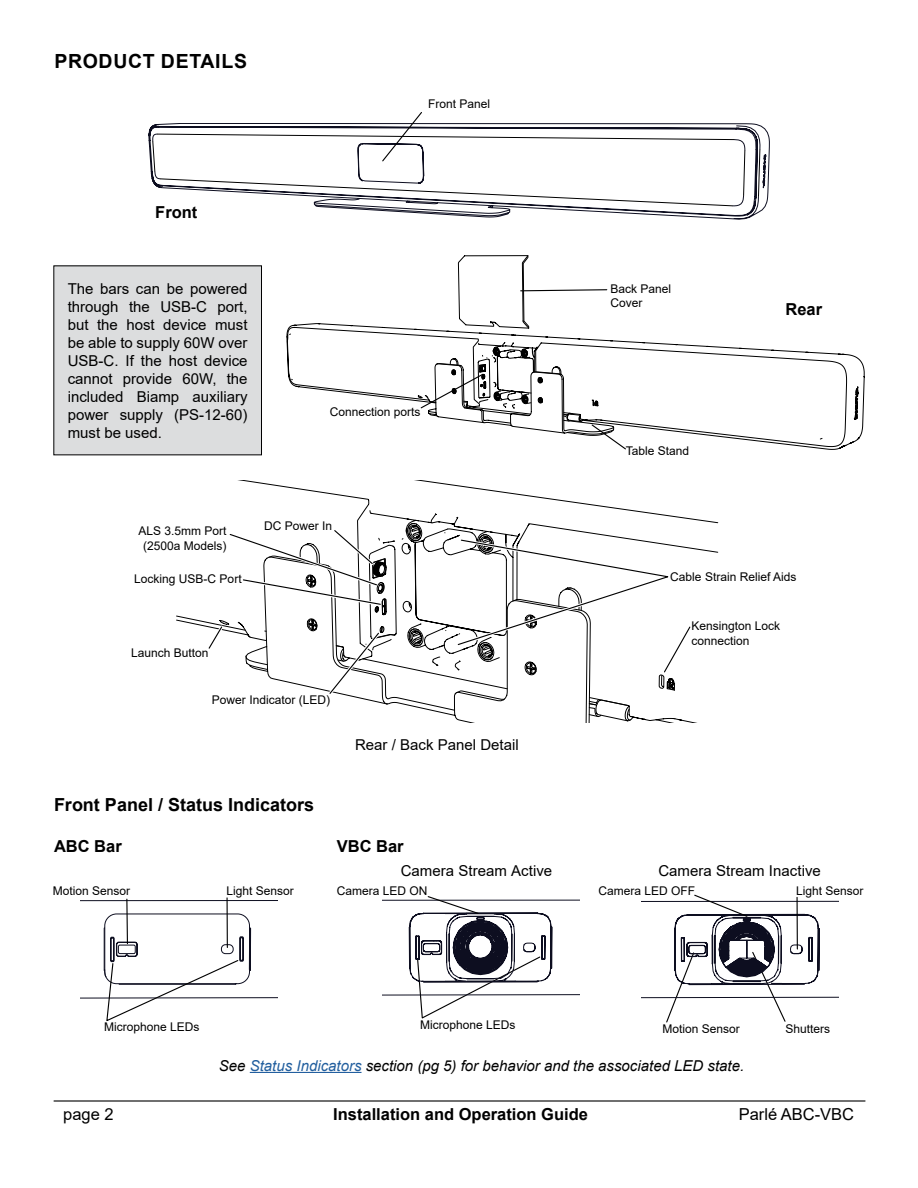
<style>
.page{position:relative;width:918px;height:1188px;background:#fff}
.page>*{position:absolute;margin:0;border:0;box-sizing:border-box;transform-origin:0 0}
.Heading__1__13pt_Bol{font:700 19.5px "Arial";letter-spacing:.035em;color:#000}
.Heading__2__12pt_Bol{font:700 18px "Arial";color:#000}
.Heading__3__11_pt{font:700 16.5px "Arial";color:#000}
.t1{font:16.5px "Arial";color:#000}
.Body_Text_10pt_reg{font:15px/18px "Arial";color:#000;text-align:justify}
.Body_Text_10_pt_Ital{font:italic 15px "Arial";color:#000}
.Callout_10pt_C{font:15px "Arial";letter-spacing:.005em;color:#000}
.Callout_8pt_R{font:12px/14.4px "Arial";color:#000;text-align:center}
.Callout_8pt_L{font:12px/14.4px "Arial";color:#000}
.s1{color:#215e9e}
</style>
<div class="page">
<hr style="left:54px;top:1100px;width:811px;height:2px;background:#000">
<svg style="left:287px;top:323px;width:577px;height:127px"></svg>
<svg style="left:458px;top:255px;width:150px;height:73px"></svg>
<svg style="left:418px;top:347px;width:209px;height:103px"></svg>
<svg style="left:80px;top:897px;width:197px;height:124px"></svg>
<svg style="left:382px;top:896px;width:197px;height:123px"></svg>
<svg style="left:642px;top:894px;width:197px;height:129px"></svg>
<svg style="left:149px;top:123px;width:621px;height:96px"></svg>
<svg style="left:152px;top:134px;width:608px;height:72px"></svg>
<svg style="left:381px;top:112px;width:42px;height:50px"></svg>
<hr style="left:250px;top:1072px;width:112px;height:1px;background:#215e9e">
<hr style="left:797px;top:897px;width:1px;height:52px;background:#000">
<hr style="left:227px;top:898px;width:1px;height:49px;background:#000">
<svg style="left:176px;top:480px;width:542px;height:147px"></svg>
<svg style="left:205px;top:517px;width:496px;height:205px"></svg>
<div style="left:54px;top:266px;width:208px;height:189px;background:#dcddde"></div>
<p class="Heading__1__13pt_Bol" style="left:54px;top:48px;width:194px">PRODUCT DETAILS</p>
<p class="Callout_8pt_L" style="left:428px;top:97px;width:64px">Front Panel</p>
<p class="Heading__3__11_pt" style="left:155px;top:201px;width:44px">Front</p>
<p class="Body_Text_10pt_reg" style="left:68px;top:279px;width:181px">The bars can be powered through the USB-C port, but the host device must be able to supply 60W over USB-C. If the host device cannot provide 60W, the included Biamp auxiliary power supply (PS-12-60) must be used.</p>
<p class="Callout_8pt_R" style="left:330px;top:404px;width:92px">Connection ports</p>
<p class="Callout_8pt_R" style="left:138px;top:524px;width:90px">ALS 3.5mm Port (2500a Models)</p>
<p class="Callout_8pt_R" style="left:134px;top:572px;width:109px">Locking USB-C Port</p>
<p class="Callout_8pt_R" style="left:264px;top:519px;width:70px">DC Power In</p>
<p class="Callout_8pt_R" style="left:131px;top:646px;width:79px">Launch Button</p>
<p class="Callout_8pt_R" style="left:212px;top:693px;width:120px">Power Indicator (LED)</p>
<p class="Heading__2__12pt_Bol" style="left:54px;top:792px;width:262px">Front Panel / Status Indicators</p>
<p class="Callout_10pt_C" style="left:355px;top:734px;width:165px">Rear / Back Panel Detail</p>
<p class="Heading__3__11_pt" style="left:54px;top:834px;width:69px">ABC Bar</p>
<p class="Heading__3__11_pt" style="left:337px;top:834px;width:68px">VBC Bar</p>
<p class="Callout_8pt_L" style="left:611px;top:281px;width:62px">Back Panel<br>Cover</p>
<p class="Callout_8pt_L" style="left:626px;top:444px;width:65px">Table Stand</p>
<p class="Heading__3__11_pt" style="left:786px;top:298px;width:38px">Rear</p>
<p class="Callout_8pt_L" style="left:670px;top:569px;width:128px">Cable Strain Relief Aids</p>
<p class="Callout_8pt_L" style="left:691px;top:619px;width:90px">Kensington Lock connection</p>
<p class="Callout_8pt_R" style="left:53px;top:884px;width:79px">Motion Sensor</p>
<p class="Callout_10pt_C" style="left:401px;top:860px;width:153px">Camera Stream Active</p>
<p class="Callout_10pt_C" style="left:658px;top:860px;width:164px">Camera Stream Inactive</p>
<p class="Callout_8pt_R" style="left:337px;top:884px;width:92px">Camera LED ON</p>
<p class="Callout_8pt_R" style="left:598px;top:884px;width:98px">Camera LED OFF</p>
<p class="Callout_8pt_L" style="left:226px;top:884px;width:69px">Light Sensor</p>
<p class="Callout_8pt_L" style="left:796px;top:884px;width:69px">Light Sensor</p>
<p class="Callout_8pt_L" style="left:104px;top:1020px;width:97px">Microphone LEDs</p>
<p class="Callout_8pt_L" style="left:420px;top:1018px;width:97px">Microphone LEDs</p>
<p class="Callout_8pt_R" style="left:663px;top:1021px;width:79px">Motion Sensor</p>
<p class="Callout_8pt_L" style="left:786px;top:1021px;width:46px">Shutters</p>
<p class="Body_Text_10_pt_Ital" style="left:219px;top:1056px;width:527px">See <span class="s1">Status Indicators</span> section (pg 5) for behavior and the associated LED state.</p>
<p class="t1" style="left:63px;top:1102px;width:52px">page 2</p>
<p class="Heading__3__11_pt" style="left:333px;top:1102px;width:256px">Installation and Operation Guide</p>
<p class="t1" style="left:739px;top:1102px;width:117px">Parlé ABC-VBC</p>
</div>
